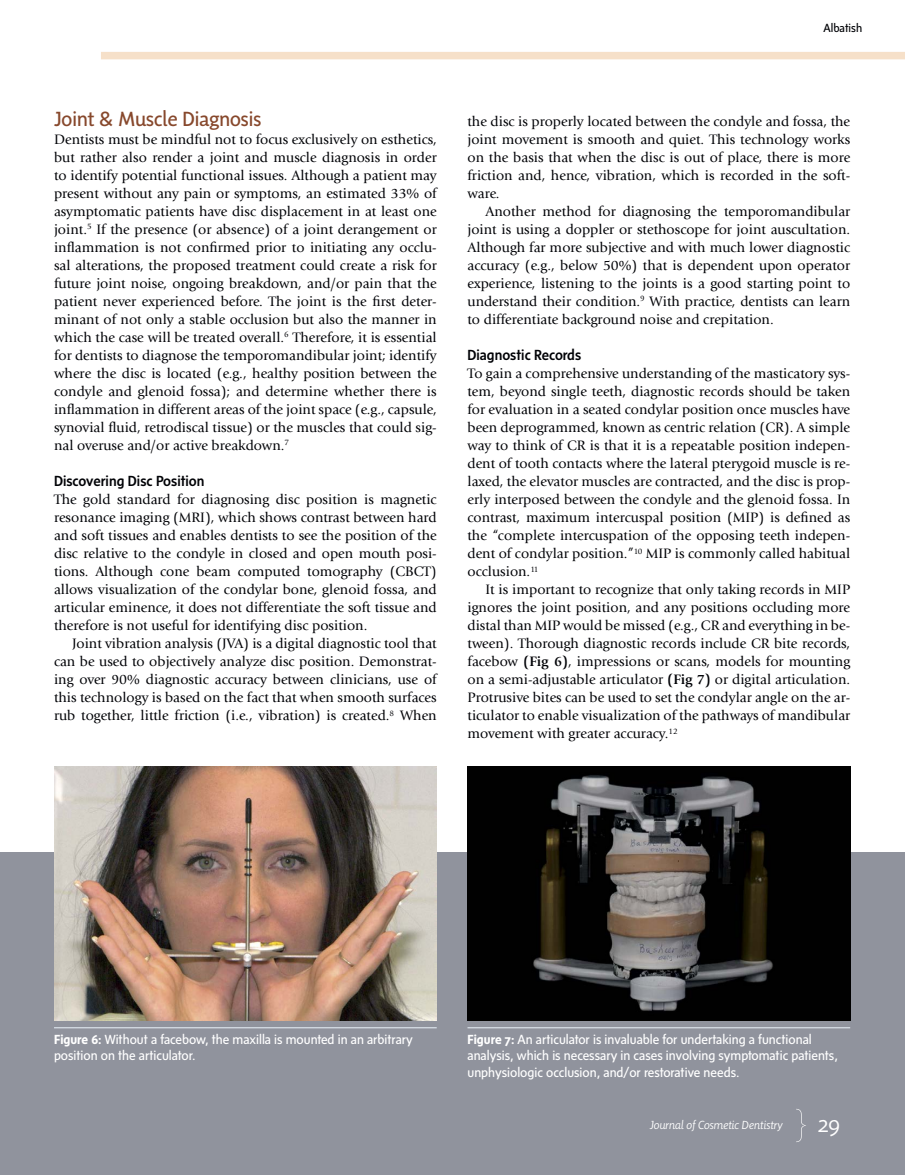
<style>
.page{position:relative;width:905px;height:1175px;background:#fff}
.page>*{position:absolute;margin:0;border:0;box-sizing:border-box;transform-origin:0 0}
.t1{font:300 24px "Sense";color:#fff}
.t2{font:21px "Sensibility";color:#87482c}
.t3{font:500 15px "Sense";color:#000206}
.t4{font:14.25px/18px "Giovanni Std";color:#000206;text-align:justify}
.t5{font:13.5px/16.5px "Sense";color:#fff}
.t6{font:italic 300 12px "Sensibility";color:#fff}
.t7{font:12px "Sense";color:#000206}
.s1{font-weight:700}
</style>
<div class="page">
<div style="left:0;top:852px;width:904px;height:322px;background:#90939d"></div>
<svg style="left:796px;top:1108px;width:10px;height:34px"></svg>
<img style="left:54px;top:766px;width:382px;height:254px">
<img style="left:467px;top:766px;width:383px;height:254px">
<hr style="left:54px;top:1027px;width:382px;height:1px;background:#eaf3fb">
<hr style="left:467px;top:1027px;width:383px;height:1px;background:#eaf3fb">
<div style="left:101px;top:52px;width:803px;height:7px;background:#f6e0c9"></div>
<p class="t7" style="left:823px;top:21px;width:40px">Albatish</p>
<h2 class="t2" style="left:54px;top:107px;width:209px">Joint &amp; Muscle Diagnosis</h2>
<p class="t4" style="left:54px;top:131px;width:384px">Dentists must be mindful not to focus exclusively on esthetics, but rather also render a joint and muscle diagnosis in order to identify potential functional issues. Although a patient may present without any pain or symptoms, an estimated 33% of asymptomatic patients have disc displacement in at least one joint.<sup>5</sup> If the presence (or absence) of a joint derangement or inflammation is not confirmed prior to initiating any occlu&shy;sal alterations, the proposed treatment could create a risk for future joint noise, ongoing breakdown, and/or pain that the patient never experienced before. The joint is the first deter&shy;minant of not only a stable occlusion but also the manner in which the case will be treated overall.<sup>6</sup> Therefore, it is essential for dentists to diagnose the temporomandibular joint; identify where the disc is located (e.g., healthy position between the condyle and glenoid fossa); and determine whether there is inflammation in different areas of the joint space (e.g., capsule, synovial fluid, retrodiscal tissue) or the muscles that could sig&shy;nal overuse and/or active breakdown.<sup>7</sup></p>
<p class="t3" style="left:54px;top:472px;width:152px">Discovering Disc Position</p>
<p class="t4" style="left:54px;top:491px;width:384px">The gold standard for diagnosing disc position is magnetic resonance imaging (MRI), which shows contrast between hard and soft tissues and enables dentists to see the position of the disc relative to the condyle in closed and open mouth posi&shy;tions. Although cone beam computed tomography (CBCT) allows visualization of the condylar bone, glenoid fossa, and articular eminence, it does not differentiate the soft tissue and therefore is not useful for identifying disc position.</p>
<p class="t4" style="left:54px;top:635px;width:384px;text-indent:18px">Joint vibration analysis (JVA) is a digital diagnostic tool that can be used to objectively analyze disc position. Demonstrat&shy;ing over 90% diagnostic accuracy between clinicians, use of this technology is based on the fact that when smooth surfaces rub together, little friction (i.e., vibration) is created.<sup>8</sup> When</p>
<p class="t4" style="left:467px;top:113px;width:384px">the disc is properly located between the condyle and fossa, the joint movement is smooth and quiet. This technology works on the basis that when the disc is out of place, there is more friction and, hence, vibration, which is recorded in the soft&shy;ware.</p>
<p class="t4" style="left:467px;top:203px;width:384px;text-indent:18px">Another method for diagnosing the temporomandibular joint is using a doppler or stethoscope for joint auscultation.<br>Although far more subjective and with much lower diagnostic accuracy (e.g., below 50%) that is dependent upon operator experience, listening to the joints is a good starting point to understand their condition.<sup>9</sup> With practice, dentists can learn to differentiate background noise and crepitation.</p>
<p class="t3" style="left:467px;top:346px;width:115px">Diagnostic Records</p>
<p class="t4" style="left:467px;top:365px;width:384px">To gain a comprehensive understanding of the masticatory sys&shy;tem, beyond single teeth, diagnostic records should be taken for evaluation in a seated condylar position once muscles have been deprogrammed, known as centric relation (CR). A simple way to think of CR is that it is a repeatable position indepen&shy;dent of tooth contacts where the lateral pterygoid muscle is re&shy;laxed, the elevator muscles are contracted, and the disc is prop&shy;erly interposed between the condyle and the glenoid fossa. In contrast, maximum intercuspal position (MIP) is defined as the “complete intercuspation of the opposing teeth indepen&shy;dent of condylar position.”<sup>10</sup> MIP is commonly called habitual occlusion.<sup>11</sup></p>
<p class="t4" style="left:467px;top:581px;width:384px;text-indent:18px">It is important to recognize that only taking records in MIP ignores the joint position, and any positions occluding more distal than MIP would be missed (e.g., CR and everything in be&shy;tween). Thorough diagnostic records include CR bite records, facebow <span class="s1">(Fig 6)</span>, impressions or scans, models for mounting on a semi-adjustable articulator <span class="s1">(Fig 7)</span> or digital articulation.<br>Protrusive bites can be used to set the condylar angle on the ar&shy;ticulator to enable visualization of the pathways of mandibular movement with greater accuracy.<sup>12</sup></p>
<p class="t5" style="left:54px;top:1030px;width:360px"><span class="s1">Figure 6:</span> Without a facebow, the maxilla is mounted in an arbitrary position on the articulator.</p>
<p class="t5" style="left:467px;top:1030px;width:372px"><span class="s1">Figure 7:</span> An articulator is invaluable for undertaking a functional analysis, which is necessary in cases involving symptomatic patients, unphysiologic occlusion, and/or restorative needs.</p>
<p class="t6" style="left:649px;top:1117px;width:134px">Journal of Cosmetic Dentistry</p>
<h1 class="t1" style="left:817px;top:1109px;width:24px">29</h1>
</div>
